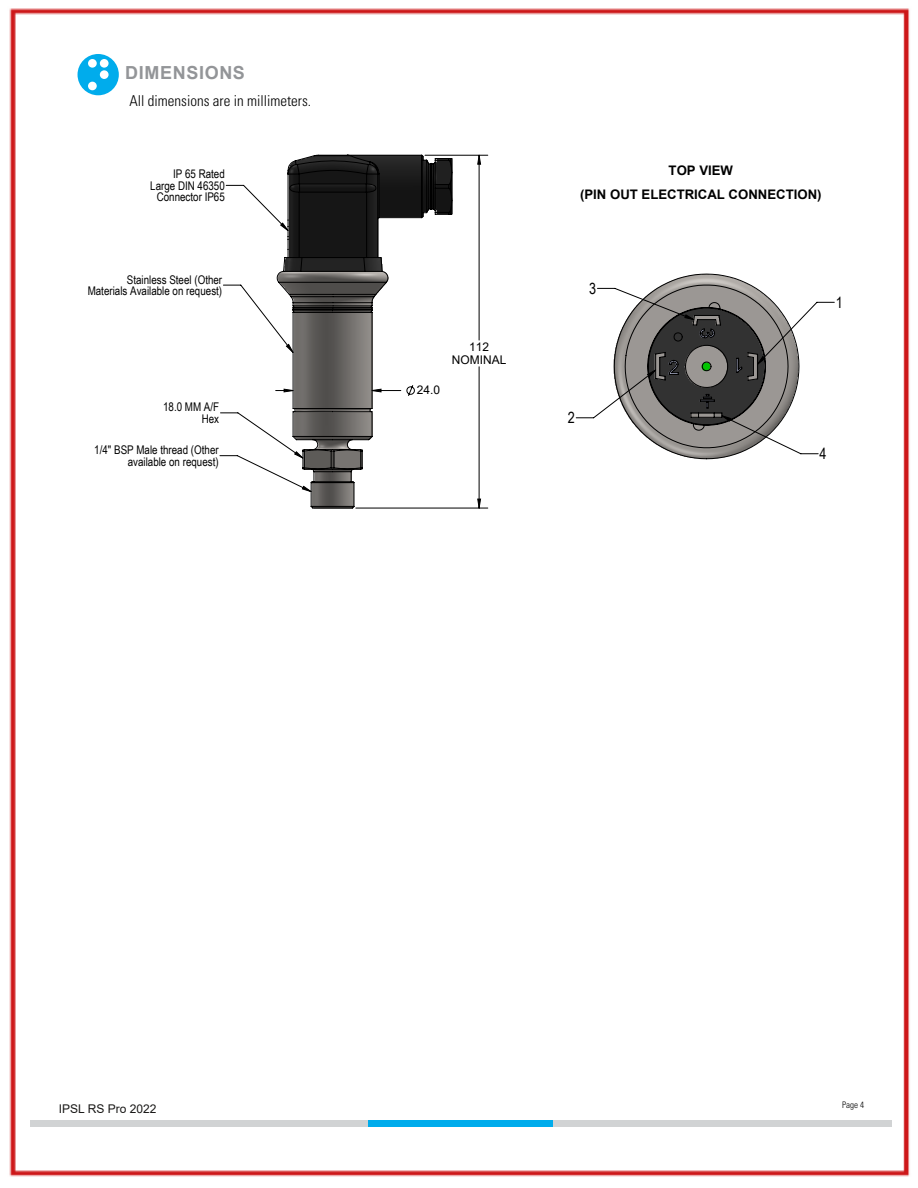
<style>
.page{position:relative;width:918px;height:1188px;background:#fff}
.page>*{position:absolute;margin:0;border:0;box-sizing:border-box;transform-origin:0 0}
.t1{font:700 18px "Arial";letter-spacing:.035em;color:#939598}
.t2{font:15.45px "Arial Narrow";color:#000}
.t3{font:300 condensed 15px "Univers";color:#000}
.t4{font:700 13.2px/24.8px "Arial";color:#000;text-align:center}
.t5{font:12px/11.4px "Arial Narrow";color:#000;text-align:right}
.t6{font:12px/13.4px "Arial";color:#000;text-align:center}
.t7{font:12px "Arial";color:#1a1918}
.t8{font:300 condensed 9px "Univers LT Std";color:#000}
</style>
<div class="page">
<img style="left:9px;top:8px;width:901px;height:1169px">
<div style="left:30px;top:1120px;width:339px;height:6px;background:#d1d3d4"></div>
<div style="left:553px;top:1120px;width:338px;height:6px;background:#d1d3d4"></div>
<div style="left:369px;top:1120px;width:184px;height:6px;background:#00acec"></div>
<div style="left:78px;top:54px;width:41px;height:41px;background:#00acec;border-radius:50%"></div>
<div style="left:88px;top:59px;width:9px;height:9px;background:#fff;border-radius:50%"></div>
<div style="left:100px;top:59px;width:9px;height:9px;background:#fff;border-radius:50%"></div>
<div style="left:100px;top:70px;width:9px;height:9px;background:#fff;border-radius:50%"></div>
<div style="left:88px;top:82px;width:9px;height:8px;background:#fff;border-radius:50%"></div>
<img style="left:261px;top:141px;width:206px;height:382px">
<hr style="left:78px;top:805px;width:443px;height:1px;background:#000">
<hr style="left:78px;top:833px;width:443px;height:1px;background:#000">
<hr style="left:78px;top:140px;width:1px;height:391px;background:#000">
<hr style="left:78px;top:140px;width:443px;height:1px;background:#000">
<hr style="left:356px;top:508px;width:132px;height:1px;background:#000">
<hr style="left:425px;top:155px;width:63px;height:1px;background:#000">
<svg style="left:219px;top:185px;width:58px;height:307px"></svg>
<svg style="left:452px;top:155px;width:29px;height:353px"></svg>
<svg style="left:277px;top:154px;width:175px;height:355px"></svg>
<img style="left:598px;top:258px;width:215px;height:216px">
<hr style="left:533px;top:728px;width:97px;height:1px;background:#000">
<hr style="left:533px;top:805px;width:337px;height:1px;background:#000">
<hr style="left:533px;top:833px;width:337px;height:1px;background:#000">
<hr style="left:533px;top:767px;width:97px;height:1px;background:#000">
<hr style="left:819px;top:690px;width:51px;height:1px;background:#000">
<hr style="left:819px;top:791px;width:51px;height:1px;background:#000">
<hr style="left:630px;top:775px;width:189px;height:1px;background:#000">
<hr style="left:819px;top:750px;width:51px;height:1px;background:#000">
<hr style="left:533px;top:652px;width:286px;height:1px;background:#000">
<hr style="left:533px;top:140px;width:1px;height:391px;background:#000">
<hr style="left:533px;top:140px;width:337px;height:1px;background:#000">
<hr style="left:533px;top:630px;width:337px;height:1px;background:#000">
<hr style="left:917px;top:140px;width:1px;height:391px;background:#000">
<hr style="left:533px;top:690px;width:97px;height:1px;background:#000">
<hr style="left:630px;top:698px;width:189px;height:1px;background:#000">
<svg style="left:829px;top:658px;width:66px;height:23px"></svg>
<svg style="left:576px;top:273px;width:259px;height:186px"></svg>
<h1 class="t1" style="left:125px;top:60px;width:121px">DIMENSIONS</h1>
<p class="t3" style="left:130px;top:92px;width:183px">All dimensions are in millimeters.</p>
<p class="t5" style="left:150px;top:168px;width:76px">IP 65 Rated<br>Large DIN 46350<br>Connector IP65</p>
<p class="t4" style="left:580px;top:158px;width:243px">TOP VIEW<br>(PIN OUT ELECTRICAL CONNECTION)</p>
<p class="t5" style="left:88px;top:273px;width:136px">Stainless Steel (Other<br>Materials Available on request)</p>
<p class="t2" style="left:589px;top:277px;width:9px">3</p>
<p class="t2" style="left:836px;top:291px;width:9px">1</p>
<p class="t6" style="left:417px;top:384px;width:25px">24.0</p>
<p class="t6" style="left:452px;top:340px;width:56px">112<br>NOMINAL</p>
<p class="t5" style="left:163px;top:401px;width:58px">18.0 MM A/F<br>Hex</p>
<p class="t5" style="left:94px;top:444px;width:126px">1/4" BSP Male thread (Other available on request)</p>
<p class="t2" style="left:820px;top:443px;width:9px">4</p>
<p class="t2" style="left:568px;top:407px;width:9px">2</p>
<p class="t7" style="left:59px;top:1100px;width:99px">IPSL RS Pro 2022</p>
<p class="t8" style="left:842px;top:1100px;width:23px">Page 4</p>
</div>
